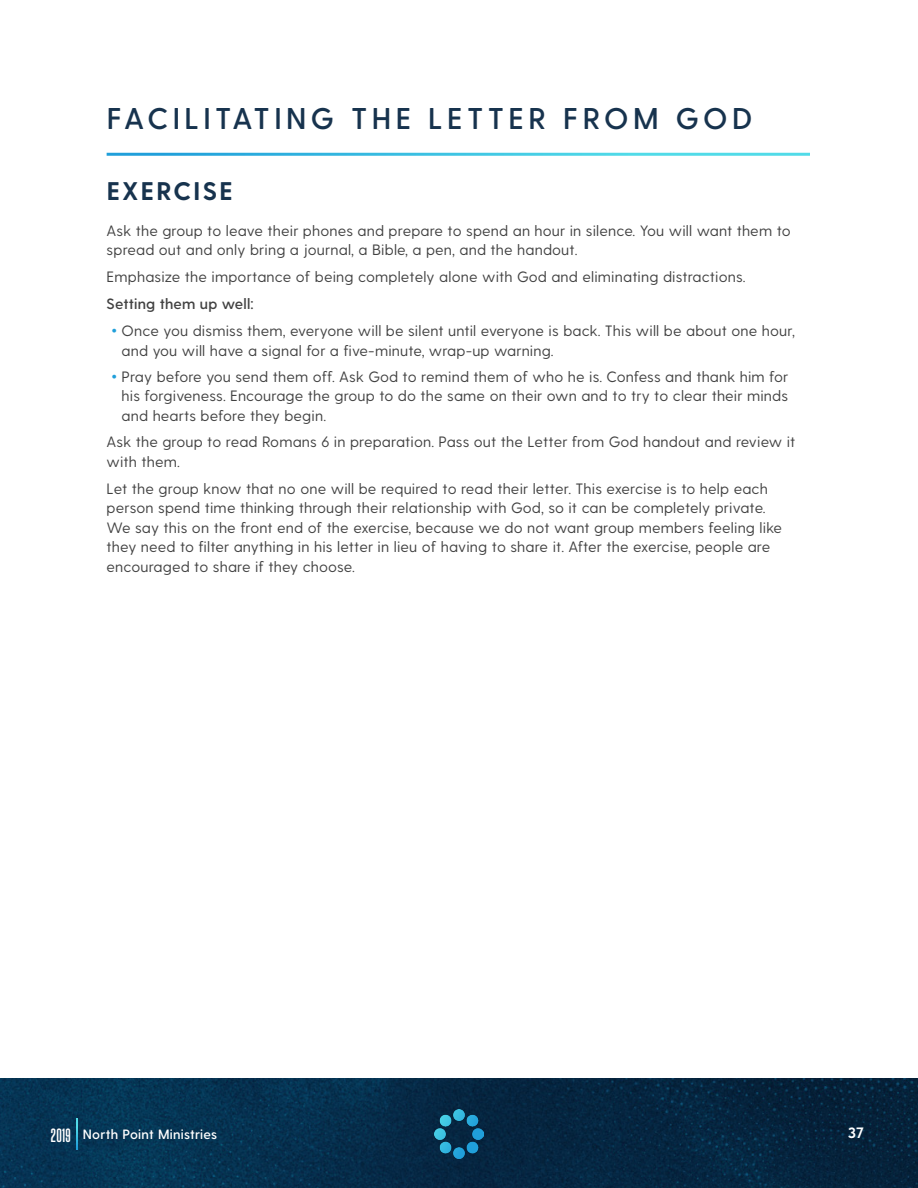
<style>
.page{position:relative;width:918px;height:1188px;background:#fff}
.page>*{position:absolute;margin:0;border:0;box-sizing:border-box;transform-origin:0 0}
.H1_Titles{font:600 30px "Greycliff CF";letter-spacing:.15em;color:#17334e}
.H2_Titles{font:700 25.5px "Greycliff CF";letter-spacing:.09em;color:#17334e}
.Body_Copy{font:15px/19.5px "Greycliff CF";letter-spacing:.01em;color:#414141}
.Body_Copy-2{font:600 15px "Greycliff CF";letter-spacing:.01em;color:#414141}
.t1{font:700 15px "Greycliff CF";color:#fff}
.t2{font:600 13.5px "Greycliff CF";letter-spacing:.02em;color:#fff}
.s1{font-weight:700;font-size:19.5px;color:#209fda}
.s2{font-family:"Steelfish Rg";font-weight:700;font-size:16.5px}
</style>
<div class="page">
<img style="left:0;top:1079px;width:918px;height:109px">
<img style="left:435px;top:1110px;width:48px;height:48px">
<svg style="left:76px;top:1119px;width:1px;height:31px"></svg>
<p class="H1_Titles" style="left:107px;top:101px;width:647px">FACILITATING THE LETTER FROM GOD</p>
<p class="H2_Titles" style="left:107px;top:175px;width:127px">EXERCISE</p>
<p class="Body_Copy" style="left:107px;top:221px;width:686px">Ask the group to leave their phones and prepare to spend an hour in silence. You will want them to spread out and only bring a journal, a Bible, a pen, and the handout.</p>
<p class="Body_Copy" style="left:107px;top:267px;width:640px">Emphasize the importance of being completely alone with God and eliminating distractions.</p>
<p class="Body_Copy-2" style="left:107px;top:295px;width:149px">Setting them up well:</p>
<p class="Body_Copy" style="left:122px;top:322px;width:675px;text-indent:-10px"><span class="s1">•</span> Once you dismiss them, everyone will be silent until everyone is back. This will be about one hour, and you will have a signal for a five-minute, wrap-up warning.</p>
<p class="Body_Copy" style="left:122px;top:367px;width:668px;text-align:justify;text-indent:-10px"><span class="s1">•</span> Pray before you send them off. Ask God to remind them of who he is. Confess and thank him for his forgiveness. Encourage the group to do the same on their own and to try to clear their minds and hearts before they begin.</p>
<p class="Body_Copy" style="left:107px;top:433px;width:690px">Ask the group to read Romans 6 in preparation. Pass out the Letter from God handout and review it with them.</p>
<p class="Body_Copy" style="left:107px;top:479px;width:677px">Let the group know that no one will be required to read their letter. This exercise is to help each person spend time thinking through their relationship with God, so it can be completely private.<br>We say this on the front end of the exercise, because we do not want group members feeling like they need to filter anything in his letter in lieu of having to share it. After the exercise, people are encouraged to share if they choose.</p>
<p class="t2" style="left:51px;top:1127px;width:168px"><span class="s2">2019</span> North Point Ministries</p>
<p class="t1" style="left:848px;top:1124px;width:18px">37</p>
</div>
